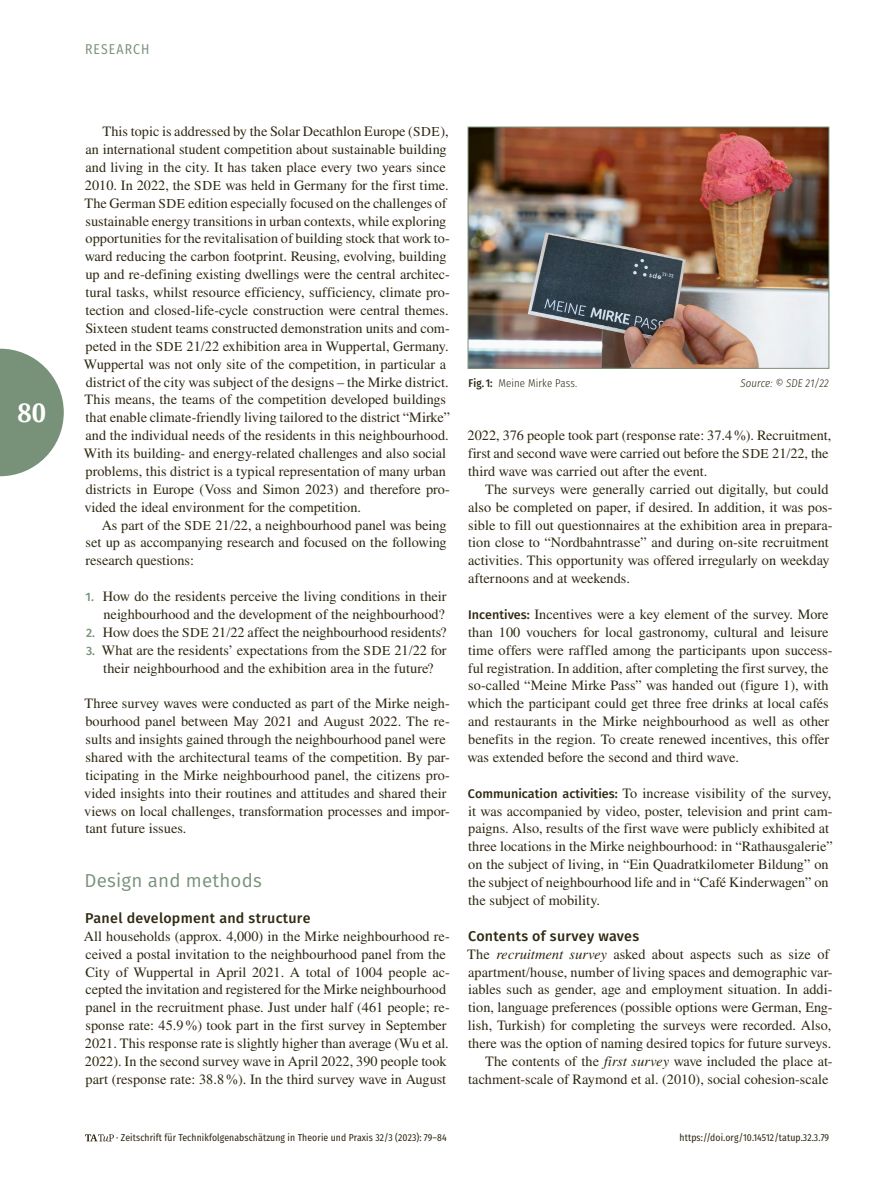
<style>
.page{position:relative;width:893px;height:1191px;background:#fff}
.page>*{position:absolute;margin:0;border:0;box-sizing:border-box;transform-origin:0 0}
.t1{font:700 25.5px "Droid Serif";color:#fff}
._02_1_Ue1{font:18.75px "Fira Sans";letter-spacing:.01em;color:#789179}
._10_1_GT--eng{font:14.25px/17.9px "Nimbus Rom No 9 L";letter-spacing:.005em;color:#2f2912}
._12_1b_GTO_1_LZ_vor{font:14.25px/17.9px "Nimbus Rom No 9 L";letter-spacing:.005em;color:#2f2912}
._12_1_GTO{font:14.25px/17.9px "Nimbus Rom No 9 L";letter-spacing:.005em;color:#2f2912}
._10_1_GT{font:14.25px/17.9px "Nimbus Rom No 9 L";letter-spacing:.005em;color:#2f2912}
._03a_Ue2_afterUe1{font:500 14.25px "Fira Sans";letter-spacing:.02em;color:#2f2912}
._03a_Ue2{font:500 14.25px "Fira Sans";letter-spacing:.02em;color:#2f2912}
.t2{font:14.25px "Fira Sans Condensed";letter-spacing:.07em;color:#789179}
._25_BU_libue{font:300 11.25px "Fira Sans Condensed";letter-spacing:.01em;color:#2f2912}
._25_BU_libue-2{font:italic 300 11.25px "Fira Sans Condensed";letter-spacing:.01em;color:#2f2912}
.t3{font:10.05px "Fira Sans Condensed";letter-spacing:.01em;color:#2f2912}
.s1{font-size:13.5px}
.s2{font-family:"Fira Sans";font-weight:500;font-size:12.15px;color:#789179}
.s3{font-weight:500}
.s4{font-family:"Fira Sans";font-weight:500;font-size:12.6px}
.s5{font-style:italic}
</style>
<div class="page">
<img style="left:470px;top:129px;width:357px;height:238px">
<div style="left:468px;top:127px;width:361px;height:242px;border:1px solid #789179"></div>
<svg style="left:0;top:349px;width:64px;height:127px"></svg>
<svg style="left:85px;top:1134px;width:29px;height:7px"></svg>
<h1 class="t1" style="left:18px;top:397px;width:30px">80</h1>
<p class="t2" style="left:85px;top:36px;width:66px">RESEARCH</p>
<p class="_10_1_GT--eng" style="left:84px;top:122px;width:368px;text-indent:18px">This topic is addressed by the Solar Decathlon Europe (<span class="s1">SDE</span>), an international student competition about sustainable building and living in the city. It has taken place every two years since 2010. In 2022, the <span class="s1">SDE</span> was held in Germany for the first time.<br>The German <span class="s1">SDE</span> edition especially focused on the challenges of sustainable energy transitions in urban contexts, while exploring opportunities for the revitalisation of building stock that work to&shy;ward reducing the carbon footprint. Reusing, evolving, building up and re-defining existing dwellings were the central architec&shy;tural tasks, whilst resource efficiency, sufficiency, climate pro&shy;tection and closed-life-cycle construction were central themes.<br>Sixteen student teams constructed demonstration units and com&shy;peted in the <span class="s1">SDE</span> 21/22 exhibition area in Wuppertal, Germany.<br>Wuppertal was not only site of the competition, in particular a district of the city was subject of the designs – the Mirke district.<br>This means, the teams of the competition developed buildings that enable climate-friendly living tailored to the district “Mirke” and the individual needs of the residents in this neighbourhood.<br>With its building- and energy-related challenges and also social problems, this district is a typical representation of many urban districts in Europe (Voss and Simon 2023) and therefore pro&shy;vided the ideal environment for the competition.</p>
<p class="_10_1_GT" style="left:86px;top:515px;width:362px;text-align:justify;text-indent:16px">As part of the <span class="s1">SDE</span> 21/22, a neighbourhood panel was being set up as accompanying research and focused on the following research questions:</p>
<p class="_10_1_GT--eng" style="left:86px;top:587px;width:363px;text-align:right"><span class="s2">1.</span> How do the residents perceive the living conditions in their neighbourhood and the development of the neighbourhood?</p>
<p class="_10_1_GT--eng" style="left:86px;top:622px;width:362px"><span class="s2">2.</span> How does the <span class="s1">SDE</span> 21/22 affect the neighbourhood residents?</p>
<p class="_10_1_GT--eng" style="left:86px;top:640px;width:362px;text-align:center"><span class="s2">3.</span> What are the residents’ expectations from the <span class="s1">SDE</span> 21/22 for their neighbourhood and the exhibition area in the future?</p>
<p class="_12_1b_GTO_1_LZ_vor" style="left:84px;top:694px;width:367px">Three survey waves were conducted as part of the Mirke neigh&shy;bourhood panel between May 2021 and August 2022. The re&shy;sults and insights gained through the neighbourhood panel were shared with the architectural teams of the competition. By par&shy;ticipating in the Mirke neighbourhood panel, the citizens pro&shy;vided insights into their routines and attitudes and shared their views on local challenges, transformation processes and impor&shy;tant future issues.</p>
<h2 class="_02_1_Ue1" style="left:85px;top:866px;width:179px">Design and methods</h2>
<p class="_03a_Ue2_afterUe1" style="left:85px;top:906px;width:227px">Panel development and structure</p>
<p class="_12_1_GTO" style="left:84px;top:926px;width:367px">All households (approx. 4,000) in the Mirke neighbourhood re&shy;ceived a postal invitation to the neighbourhood panel from the City of Wuppertal in April 2021. A total of 1004 people ac&shy;cepted the invitation and registered for the Mirke neighbourhood panel in the recruitment phase. Just under half (461 people; re&shy;sponse rate: 45.9%) took part in the first survey in September 2021. This response rate is slightly higher than average (Wu et al.<br>2022). In the second survey wave in April 2022, 390 people took part (response rate: 38.8%). In the third survey wave in August</p>
<p class="_25_BU_libue" style="left:468px;top:372px;width:110px"><span class="s3">Fig.1:</span> Meine Mirke Pass.</p>
<p class="_25_BU_libue-2" style="left:740px;top:375px;width:90px">Source: © SDE 21/22</p>
<p class="_12_1_GTO" style="left:468px;top:426px;width:365px">2022, 376 people took part (response rate: 37.4%). Recruitment, first and second wave were carried out before the <span class="s1">SDE</span> 21/22, the third wave was carried out after the event.</p>
<p class="_10_1_GT" style="left:468px;top:479px;width:366px;text-indent:17px">The surveys were generally carried out digitally, but could also be completed on paper, if desired. In addition, it was pos&shy;sible to fill out questionnaires at the exhibition area in prepara&shy;tion close to “Nordbahntrasse” and during on-site recruitment activities. This opportunity was offered irregularly on weekday afternoons and at weekends.</p>
<p class="_12_1b_GTO_1_LZ_vor" style="left:467px;top:604px;width:367px"><span class="s4">Incentives:</span> Incentives were a key element of the survey. More than 100 vouchers for local gastronomy, cultural and leisure time offers were raffled among the participants upon success&shy;ful registration. In addition, after completing the first survey, the so-called “Meine Mirke Pass” was handed out (figure 1), with which the participant could get three free drinks at local cafés and restaurants in the Mirke neighbourhood as well as other benefits in the region. To create renewed incentives, this offer was extended before the second and third wave.</p>
<p class="_12_1b_GTO_1_LZ_vor" style="left:468px;top:783px;width:366px"><span class="s4">Communication activities:</span> To increase visibility of the survey, it was accompanied by video, poster, television and print cam&shy;paigns. Also, results of the first wave were publicly exhibited at three locations in the Mirke neighbourhood: in “Rathausgalerie” on the subject of living, in “Ein Quadratkilometer Bildung” on the subject of neighbourhood life and in “Café Kinderwagen” on the subject of mobility.</p>
<p class="_03a_Ue2" style="left:468px;top:924px;width:173px">Contents of survey waves</p>
<p class="_12_1_GTO" style="left:467px;top:944px;width:367px">The <span class="s5">recruitment survey</span> asked about aspects such as size of apartment/house, number of living spaces and demographic var&shy;iables such as gender, age and employment situation. In addi&shy;tion, language preferences (possible options were German, Eng&shy;lish, Turkish) for completing the surveys were recorded. Also, there was the option of naming desired topics for future surveys.</p>
<p class="_10_1_GT" style="left:468px;top:1051px;width:366px;text-align:right">The contents of the <span class="s5">first survey</span> wave included the place at&shy;tachment-scale of Raymond et al. (2010), social cohesion-scale</p>
<p class="t3" style="left:116px;top:1128px;width:332px">· Zeitschrift für Technikfolgenabschätzung in Theorie und Praxis 32/3 (2023): 79–84</p>
<p class="t3" style="left:680px;top:1128px;width:151px">https://doi.org/10.14512/tatup.32.3.79</p>
</div>
